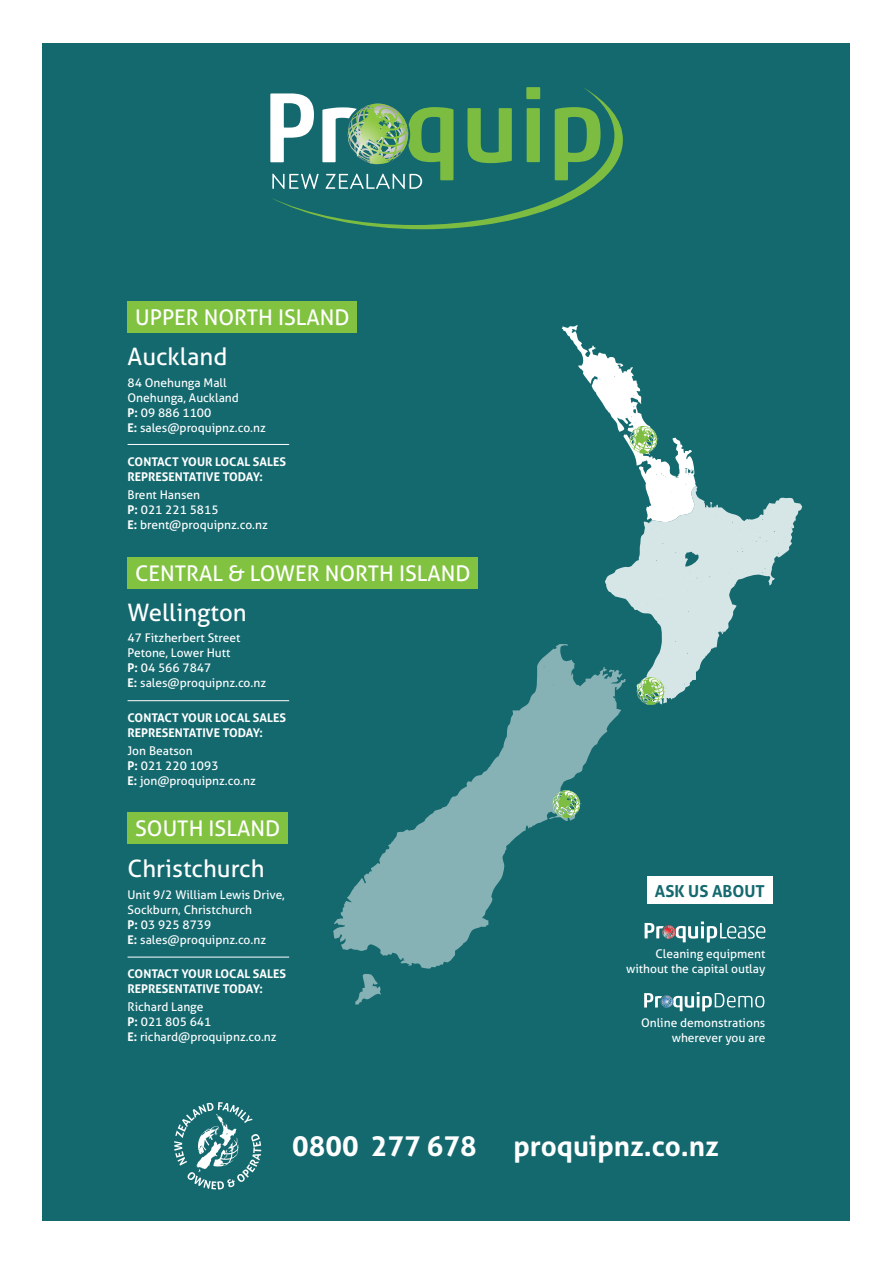
<style>
.page{position:relative;width:893px;height:1263px;background:#fff}
.page>*{position:absolute;margin:0;border:0;box-sizing:border-box;transform-origin:0 0}
.t1{font:700 27.75px "Aller";color:#fff}
.t2{font:24px "Aller";color:#fff}
.t3{font:21.6px "Aller";color:#fff}
.t4{font:700 16.5px "Aller";color:#14696f}
.t5{font:12px/15px "Aller";color:#fff}
.t6{font:700 12px/15px "Aller";color:#fff}
.s1{font-weight:700}
</style>
<div class="page">
<div style="left:43px;top:43px;width:807px;height:1177px;background:#14696f"></div>
<svg style="left:333px;top:644px;width:288px;height:361px"></svg>
<hr style="left:128px;top:444px;width:161px;height:1px;background:#fff">
<hr style="left:128px;top:700px;width:161px;height:1px;background:#fff">
<hr style="left:128px;top:957px;width:161px;height:1px;background:#fff">
<svg style="left:552px;top:790px;width:28px;height:28px"></svg>
<div style="left:128px;top:302px;width:229px;height:31px;background:#81c340"></div>
<div style="left:128px;top:557px;width:350px;height:31px;background:#81c340"></div>
<div style="left:128px;top:812px;width:160px;height:31px;background:#81c340"></div>
<svg style="left:645px;top:921px;width:120px;height:21px"></svg>
<svg style="left:644px;top:992px;width:120px;height:19px"></svg>
<div style="left:647px;top:876px;width:126px;height:28px;background:#fff"></div>
<svg style="left:562px;top:325px;width:240px;height:380px"></svg>
<svg style="left:272px;top:100px;width:351px;height:129px"></svg>
<svg style="left:270px;top:87px;width:331px;height:102px"></svg>
<svg style="left:174px;top:1102px;width:87px;height:87px"></svg>
<h3 class="t3" style="left:135px;top:304px;width:216px">UPPER NORTH ISLAND</h3>
<h2 class="t2" style="left:128px;top:342px;width:101px">Auckland</h2>
<p class="t5" style="left:128px;top:375px;width:140px">84 Onehunga Mall<br>Onehunga, Auckland<br><span class="s1">P:</span> 09 886 1100<br><span class="s1">E:</span> sales@proquipnz.co.nz</p>
<p class="t6" style="left:128px;top:454px;width:160px">CONTACT YOUR LOCAL SALES<br>REPRESENTATIVE TODAY:</p>
<p class="t5" style="left:128px;top:487px;width:142px">Brent Hansen<br><span class="s1">P:</span> 021 221 5815<br><span class="s1">E:</span> brent@proquipnz.co.nz</p>
<h3 class="t3" style="left:135px;top:560px;width:337px">CENTRAL &amp; LOWER NORTH ISLAND</h3>
<h2 class="t2" style="left:128px;top:598px;width:121px">Wellington</h2>
<p class="t5" style="left:128px;top:630px;width:140px">47 Fitzherbert Street<br>Petone, Lower Hutt<br><span class="s1">P:</span> 04 566 7847<br><span class="s1">E:</span> sales@proquipnz.co.nz</p>
<p class="t6" style="left:128px;top:710px;width:160px">CONTACT YOUR LOCAL SALES<br>REPRESENTATIVE TODAY:</p>
<p class="t5" style="left:128px;top:743px;width:130px">Jon Beatson<br><span class="s1">P:</span> 021 220 1093<br><span class="s1">E:</span> jon@proquipnz.co.nz</p>
<h3 class="t3" style="left:135px;top:815px;width:146px">SOUTH ISLAND</h3>
<h2 class="t2" style="left:128px;top:854px;width:139px">Christchurch</h2>
<p class="t5" style="left:128px;top:887px;width:159px">Unit 9/2 William Lewis Drive,<br>Sockburn, Christchurch<br><span class="s1">P:</span> 03 925 8739<br><span class="s1">E:</span> sales@proquipnz.co.nz</p>
<p class="t6" style="left:128px;top:966px;width:160px">CONTACT YOUR LOCAL SALES<br>REPRESENTATIVE TODAY:</p>
<p class="t5" style="left:128px;top:999px;width:151px">Richard Lange<br><span class="s1">P:</span> 021 805 641<br><span class="s1">E:</span> richard@proquipnz.co.nz</p>
<h3 class="t4" style="left:655px;top:881px;width:112px">ASK US ABOUT</h3>
<p class="t5" style="left:626px;top:946px;width:141px;text-align:right">Cleaning equipment without the capital outlay</p>
<p class="t5" style="left:641px;top:1015px;width:126px;text-align:right">Online demonstrations wherever you are</p>
<h1 class="t1" style="left:292px;top:1129px;width:186px">0800 277 678</h1>
<h1 class="t1" style="left:514px;top:1129px;width:207px">proquipnz.co.nz</h1>
</div>
